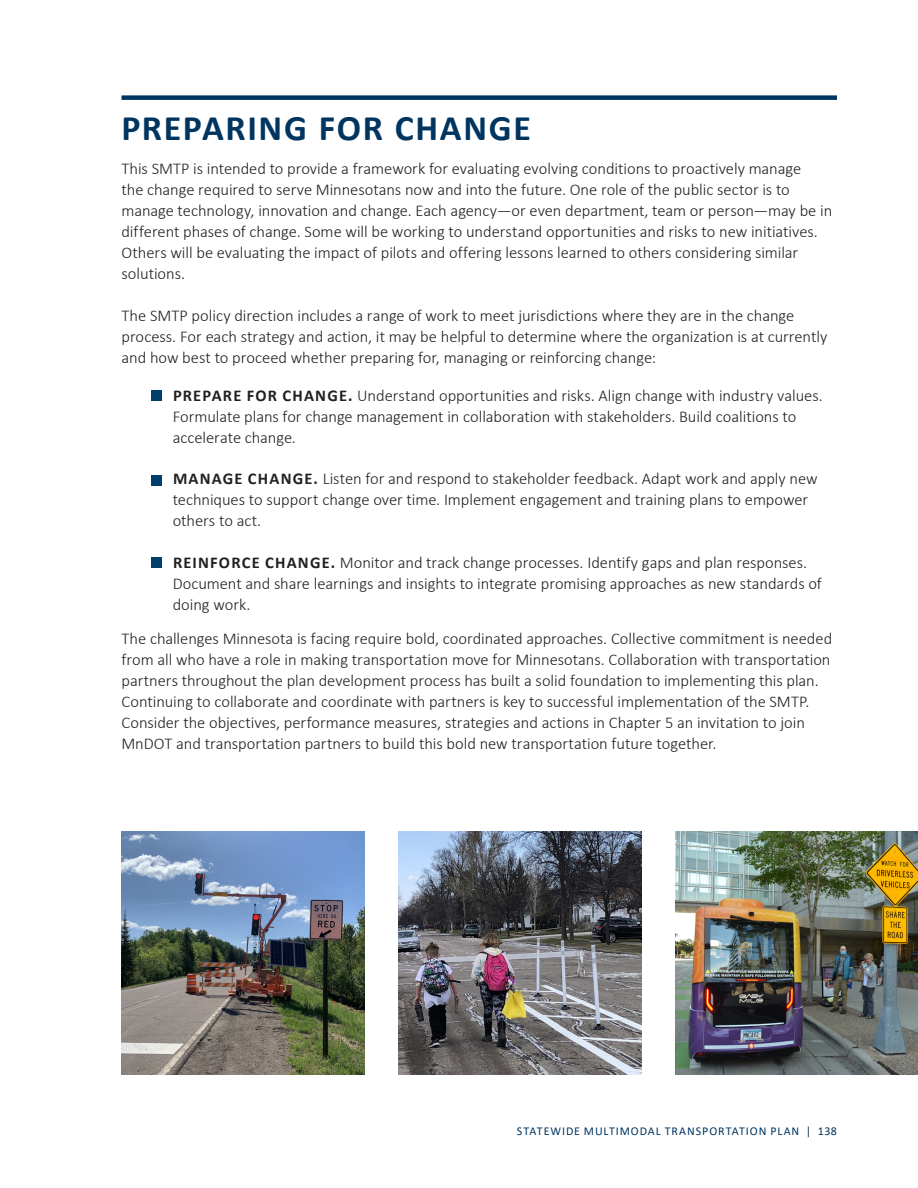
<style>
.page{position:relative;width:918px;height:1188px;background:#fff}
.page>*{position:absolute;margin:0;border:0;box-sizing:border-box;transform-origin:0 0}
.t1{font:700 36px "Calibri";letter-spacing:.045em;color:#003560}
.Body{font:300 16.5px/21px "Calibri";letter-spacing:-.005em;color:#231f20}
.Acknowledgments_Head{font:300 16.5px/21px "Calibri";letter-spacing:-.005em;color:#231f20}
.t2{font:12px "Calibri";letter-spacing:.075em;color:#003560}
.s1{font-weight:700}
</style>
<div class="page">
<div style="left:122px;top:95px;width:715px;height:5px;background:#003560"></div>
<div style="left:151px;top:390px;width:11px;height:11px;background:#003e6b"></div>
<div style="left:151px;top:475px;width:11px;height:10px;background:#003e6b"></div>
<div style="left:151px;top:557px;width:11px;height:11px;background:#003e6b"></div>
<img style="left:122px;top:832px;width:243px;height:243px">
<img style="left:398px;top:832px;width:243px;height:243px">
<img style="left:675px;top:832px;width:243px;height:243px">
<h1 class="t1" style="left:122px;top:103px;width:411px">PREPARING FOR CHANGE</h1>
<p class="Body" style="left:122px;top:158px;width:712px">This SMTP is intended to provide a framework for evaluating evolving conditions to proactively manage<br>the change required to serve Minnesotans now and into the future. One role of the public sector is to manage technology, innovation and change. Each agency—or even department, team or person—may be in different phases of change. Some will be working to understand opportunities and risks to new initiatives.<br>Others will be evaluating the impact of pilots and offering lessons learned to others considering similar solutions.</p>
<p class="Body" style="left:122px;top:304px;width:707px">The SMTP policy direction includes a range of work to meet jurisdictions where they are in the change process. For each strategy and action, it may be helpful to determine where the organization is at currently and how best to proceed whether preparing for, managing or reinforcing change:</p>
<p class="Acknowledgments_Head" style="left:173px;top:385px;width:652px"><span class="s1">PREPARE FOR CHANGE.</span> Understand opportunities and risks. Align change with industry values.<br>Formulate plans for change management in collaboration with stakeholders. Build coalitions to accelerate change.</p>
<p class="Acknowledgments_Head" style="left:173px;top:468px;width:647px"><span class="s1">MANAGE CHANGE.</span> Listen for and respond to stakeholder feedback. Adapt work and apply new techniques to support change over time. Implement engagement and training plans to empower others to act.</p>
<p class="Acknowledgments_Head" style="left:173px;top:552px;width:651px"><span class="s1">REINFORCE CHANGE.</span> Monitor and track change processes. Identify gaps and plan responses.<br>Document and share learnings and insights to integrate promising approaches as new standards of doing work.</p>
<p class="Body" style="left:122px;top:628px;width:712px">The challenges Minnesota is facing require bold, coordinated approaches. Collective commitment is needed from all who have a role in making transportation move for Minnesotans. Collaboration with transportation partners throughout the plan development process has built a solid foundation to implementing this plan.<br>Continuing to collaborate and coordinate with partners is key to successful implementation of the SMTP.<br>Consider the objectives, performance measures, strategies and actions in Chapter 5 an invitation to join MnDOT and transportation partners to build this bold new transportation future together.</p>
<p class="t2" style="left:517px;top:1123px;width:322px">STATEWIDE MULTIMODAL TRANSPORTATION PLAN | 138</p>
</div>
